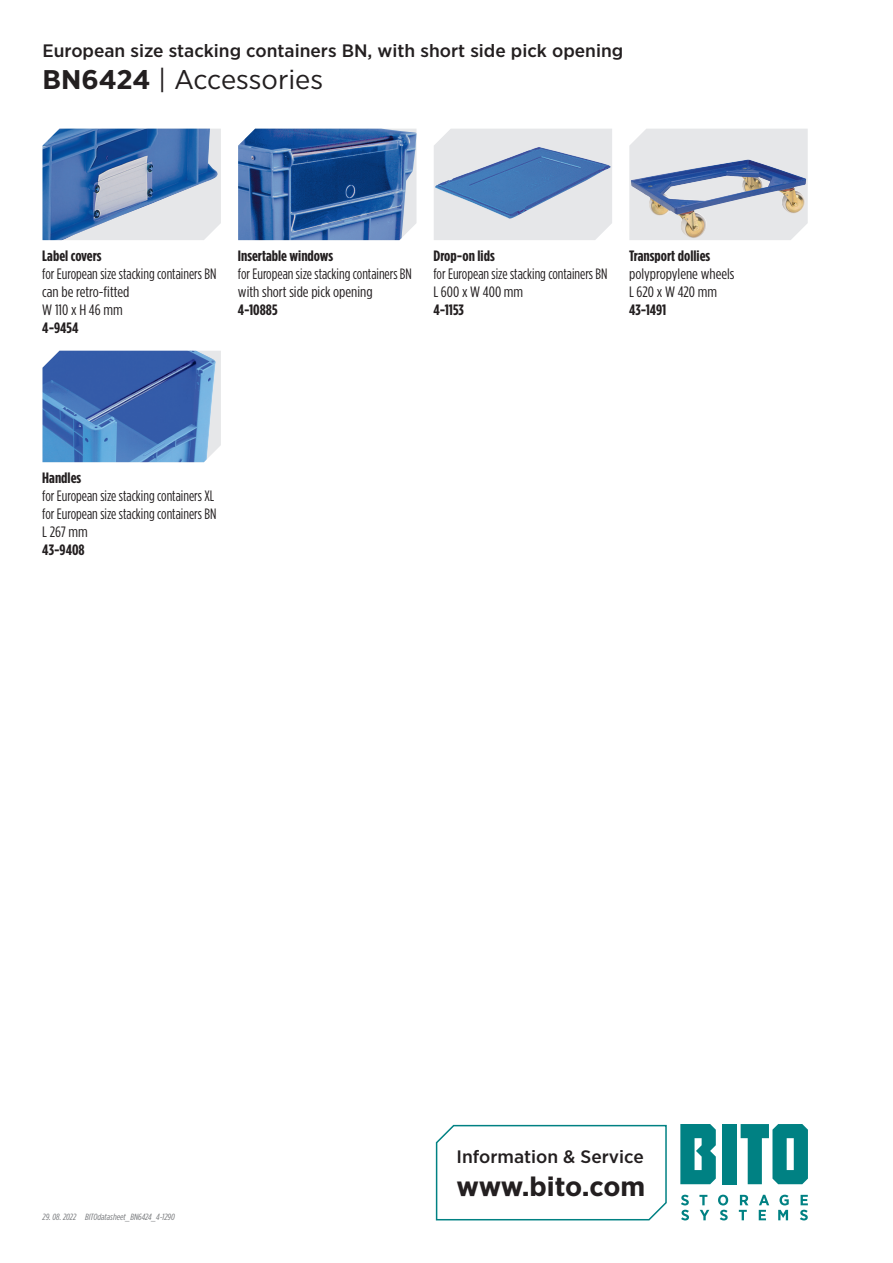
<style>
.page{position:relative;width:893px;height:1263px;background:#fff}
.page>*{position:absolute;margin:0;border:0;box-sizing:border-box;transform-origin:0 0}
.t1{font:27px "Gotham Narrow";color:#231f20;scale:1.1 1}
.t2{font:700 27px "Gotham Narrow";letter-spacing:-.015em;color:#231f20;scale:1.1 1}
.t3{font:500 18px "Gotham Narrow";color:#231f20;scale:1.1 1}
.t4{font:15px/18px "Gotham Condensed";color:#231f20}
.t5{font:700 15px "Gotham Condensed";color:#231f20;scale:1.1 1}
.t6{font:15px/18px "Gotham Condensed";color:#231f20;scale:1.1 1}
.t7{font:italic 9px "Gotham Condensed";color:#76787b;scale:1.1 1}
.s1{font-weight:700}
</style>
<div class="page">
<div style="left:723px;top:1124px;width:14px;height:60px;background:#008183"></div>
<svg style="left:680px;top:1124px;width:36px;height:60px"></svg>
<svg style="left:741px;top:1124px;width:67px;height:60px"></svg>
<svg style="left:681px;top:1195px;width:8px;height:25px"></svg>
<svg style="left:699px;top:1195px;width:10px;height:25px"></svg>
<svg style="left:718px;top:1195px;width:10px;height:25px"></svg>
<svg style="left:739px;top:1195px;width:9px;height:25px"></svg>
<svg style="left:759px;top:1195px;width:10px;height:25px"></svg>
<svg style="left:778px;top:1195px;width:11px;height:25px"></svg>
<svg style="left:800px;top:1195px;width:8px;height:25px"></svg>
<svg style="left:435px;top:1124px;width:232px;height:97px"></svg>
<svg style="left:217px;top:351px;width:4px;height:98px"></svg>
<img style="left:43px;top:351px;width:174px;height:111px">
<div style="left:629px;top:129px;width:179px;height:111px;background:#e6e7e9"></div>
<img style="left:631px;top:159px;width:175px;height:79px">
<div style="left:434px;top:129px;width:178px;height:111px;background:#e6e7e9"></div>
<img style="left:435px;top:147px;width:177px;height:72px">
<img style="left:238px;top:129px;width:178px;height:111px">
<img style="left:43px;top:129px;width:175px;height:111px">
<p class="t3" style="left:43px;top:39px;width:529px">European size stacking containers BN, with short side pick opening</p>
<h1 class="t1" style="left:43px;top:63px;width:257px"><span class="s1">BN6424</span> | Accessories</h1>
<p class="t5" style="left:42px;top:247px;width:55px">Label covers</p>
<p class="t4" style="left:42px;top:264px;width:176px">for European size stacking containers BN can be retro-fitted<br>W 110 x H 46 mm</p>
<p class="t5" style="left:42px;top:319px;width:34px">4-9454</p>
<p class="t5" style="left:238px;top:247px;width:88px">Insertable windows</p>
<p class="t4" style="left:238px;top:264px;width:176px">for European size stacking containers BN with short side pick opening</p>
<p class="t5" style="left:238px;top:301px;width:38px">4-10885</p>
<p class="t5" style="left:433px;top:247px;width:57px">Drop-on lids</p>
<p class="t4" style="left:433px;top:264px;width:176px">for European size stacking containers BN<br>L 600 x W 400 mm</p>
<p class="t5" style="left:433px;top:301px;width:29px">4-1153</p>
<p class="t5" style="left:629px;top:247px;width:75px">Transport dollies</p>
<p class="t6" style="left:629px;top:264px;width:97px">polypropylene wheels<br>L 620 x W 420 mm</p>
<p class="t5" style="left:629px;top:301px;width:35px">43-1491</p>
<p class="t5" style="left:42px;top:469px;width:37px">Handles</p>
<p class="t4" style="left:42px;top:486px;width:176px">for European size stacking containers XL for European size stacking containers BN<br>L 267 mm</p>
<p class="t5" style="left:42px;top:541px;width:40px">43-9408</p>
<p class="t7" style="left:43px;top:1212px;width:32px">29. 08. 2022</p>
<p class="t7" style="left:85px;top:1212px;width:83px">BITOdatasheet_BN6424_4-1290</p>
<p class="t3" style="left:457px;top:1145px;width:172px">Information &amp; Service</p>
<h1 class="t2" style="left:457px;top:1169px;width:173px">www.bito.com</h1>
</div>
